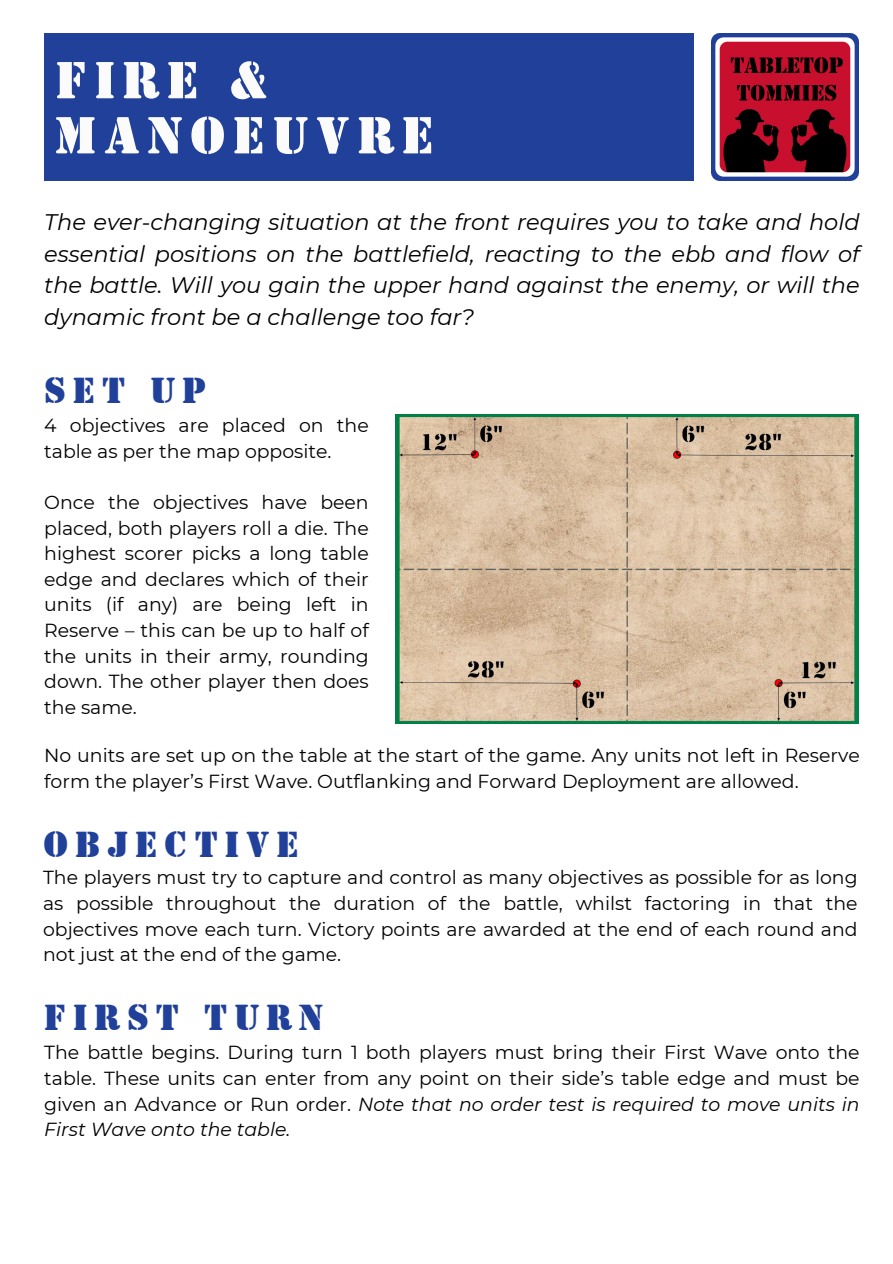
<style>
.page{position:relative;width:893px;height:1264px;background:#fff}
.page>*{position:absolute;margin:0;border:0;box-sizing:border-box;transform-origin:0 0}
.t1{font:51.3px/55.1px "Stencil BT";letter-spacing:.14em;color:#fcfbfc}
.t2{font:36px "Stencil BT";letter-spacing:.185em;color:#21409a}
.t3{font:italic 22.5px/31.5px "Montserrat";color:#000;text-align:justify}
.t4{font:18.9px/25.7px "Montserrat";color:#000}
.t5{font:18.75px/25.8px "Montserrat";color:#000;text-align:justify}
.s1{font-style:italic}
</style>
<div class="page">
<div style="left:44px;top:34px;width:649px;height:147px;background:#21409a"></div>
<img style="left:711px;top:34px;width:147px;height:147px">
<img style="left:395px;top:415px;width:463px;height:308px">
<p class="t1" style="left:56px;top:52px;width:380px">FIRE &amp;<br>MANOEUVRE</p>
<p class="t3" style="left:44px;top:206px;width:816px">The ever-changing situation at the front requires you to take and hold essential positions on the battlefield, reacting to the ebb and flow of the battle. Will you gain the upper hand against the enemy, or will the dynamic front be a challenge too far?</p>
<p class="t2" style="left:44px;top:368px;width:164px">SET UP</p>
<p class="t4" style="left:44px;top:412px;width:326px">4 objectives are placed on the table as per the map opposite.</p>
<p class="t4" style="left:44px;top:489px;width:326px;text-align:justify">Once the objectives have been placed, both players roll a die. The highest scorer picks a long table edge and declares which of their units (if any) are being left in Reserve – this can be up to half of the units in their army, rounding down. The other player then does the same.</p>
<p class="t4" style="left:44px;top:742px;width:816px">No units are set up on the table at the start of the game. Any units not left in Reserve form the player’s First Wave. Outflanking and Forward Deployment are allowed.</p>
<p class="t2" style="left:43px;top:821px;width:257px">OBJECTIVE</p>
<p class="t5" style="left:43px;top:864px;width:815px">The players must try to capture and control as many objectives as possible for as long as possible throughout the duration of the battle, whilst factoring in that the objectives move each turn. Victory points are awarded at the end of each round and not just at the end of the game.</p>
<p class="t2" style="left:44px;top:995px;width:280px">FIRST TURN</p>
<p class="t4" style="left:44px;top:1039px;width:816px;text-align:justify">The battle begins. During turn 1 both players must bring their First Wave onto the table. These units can enter from any point on their side’s table edge and must be given an Advance or Run order. <span class="s1">Note that no order test is required to move units in First Wave onto the table.</span></p>
</div>
